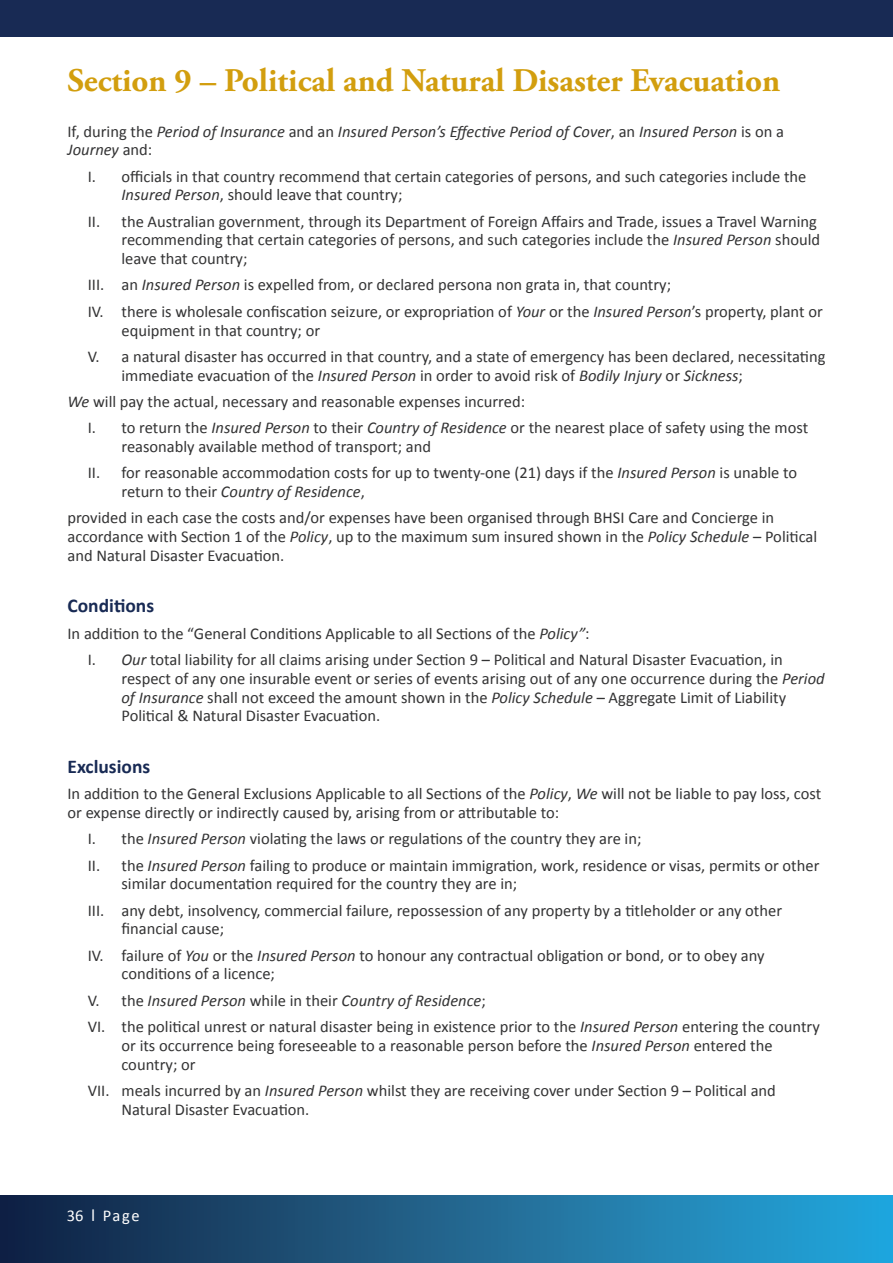
<style>
.page{position:relative;width:893px;height:1263px;background:#fff}
.page>*{position:absolute;margin:0;border:0;box-sizing:border-box;transform-origin:0 0}
.t1{font:700 33px "Adobe Garamond Pro";color:#d29e0e}
.t2{font:700 19.5px "Calibri";color:#182a54}
.t3{font:16.5px/18.8px "Calibri";color:#333334}
.t4{font:italic 16.5px/18.8px "Calibri";color:#333334}
.t5{font:16.5px "Calibri";letter-spacing:.085em;color:#fff}
.s1{font-style:normal}
.s2{font-style:italic}
.s3{font-size:18.6px}
</style>
<div class="page">
<div style="left:0;top:0;width:893px;height:37px;background:#182a54"></div>
<div style="left:0;top:1195px;width:893px;height:68px;background:linear-gradient(to right,#152040,#28a9de)"></div>
<h1 class="t1" style="left:68px;top:62px;width:714px">Section 9 – Political and Natural Disaster Evacuation</h1>
<p class="t4" style="left:67px;top:121px;width:718px"><span class="s1">If, during the</span> Period of Insurance <span class="s1">and an</span> Insured Person’s Effective Period of Cover<span class="s1">, an</span> Insured Person <span class="s1">is on a<br></span>Journey <span class="s1">and:</span></p>
<p class="t3" style="left:121px;top:166px;width:686px;text-indent:-34px">I. officials in that country recommend that certain categories of persons, and such categories include the<br><span class="s2">Insured Person</span>, should leave that country;</p>
<p class="t3" style="left:121px;top:211px;width:700px;text-indent:-34px">II. the Australian government, through its Department of Foreign Affairs and Trade, issues a Travel Warning recommending that certain categories of persons, and such categories include the <span class="s2">Insured Person</span> should leave that country;</p>
<p class="t3" style="left:88px;top:271px;width:737px;line-height:26.2px">III. an <span class="s2">Insured Person</span> is expelled from, or declared persona non grata in, that country;<br>IV. there is wholesale confiscation seizure, or expropriation of <span class="s2">Your</span> or the <span class="s2">Insured Person</span>’s property, plant or</p>
<p class="t3" style="left:88px;top:316px;width:739px;line-height:26.2px;text-indent:34px">equipment in that country; or<br>V. a natural disaster has occurred in that country, and a state of emergency has been declared, necessitating</p>
<p class="t3" style="left:67px;top:361px;width:677px;line-height:26.2px;text-indent:54px">immediate evacuation of the <span class="s2">Insured Person</span> in order to avoid risk of <span class="s2">Bodily Injury</span> or <span class="s2">Sickness</span>;<br><span class="s2">We</span> will pay the actual, necessary and reasonable expenses incurred:</p>
<p class="t3" style="left:121px;top:418px;width:688px;text-indent:-34px">I. to return the <span class="s2">Insured Person</span> to their <span class="s2">Country of Residence</span> or the nearest place of safety using the most reasonably available method of transport; and</p>
<p class="t3" style="left:121px;top:463px;width:677px;text-indent:-34px">II. for reasonable accommodation costs for up to twenty-one (21) days if the <span class="s2">Insured Person</span> is unable to return to their <span class="s2">Country of Residence</span>,</p>
<p class="t3" style="left:67px;top:508px;width:751px">provided in each case the costs and/or expenses have been organised through BHSI Care and Concierge in accordance with Section 1 of the <span class="s2">Policy</span>, up to the maximum sum insured shown in the <span class="s2">Policy Schedule</span> – Political and Natural Disaster Evacuation.</p>
<p class="t2" style="left:68px;top:594px;width:88px">Conditions</p>
<p class="t3" style="left:88px;top:619px;width:696px;line-height:26.2px;text-indent:-20px">In addition to the “General Conditions Applicable to all Sections of the <span class="s2">Policy”</span>:<br>I. <span class="s2">Our</span> total liability for all claims arising under Section 9 – Political and Natural Disaster Evacuation, in</p>
<p class="t3" style="left:122px;top:668px;width:705px">respect of any one insurable event or series of events arising out of any one occurrence during the <span class="s2">Period of Insurance</span> shall not exceed the amount shown in the <span class="s2">Policy Schedule</span> – Aggregate Limit of Liability<br>Political &amp; Natural Disaster Evacuation.</p>
<p class="t2" style="left:68px;top:754px;width:84px">Exclusions</p>
<p class="t3" style="left:68px;top:783px;width:755px">In addition to the General Exclusions Applicable to all Sections of the <span class="s2">Policy</span>, <span class="s2">We</span> will not be liable to pay loss, cost or expense directly or indirectly caused by, arising from or attributable to:</p>
<p class="t3" style="left:88px;top:825px;width:733px;line-height:26.2px">I. the <span class="s2">Insured Person</span> violating the laws or regulations of the country they are in;<br>II. the <span class="s2">Insured Person</span> failing to produce or maintain immigration, work, residence or visas, permits or other</p>
<p class="t3" style="left:88px;top:870px;width:696px;line-height:26.2px;text-indent:34px">similar documentation required for the country they are in;<br>III. any debt, insolvency, commercial failure, repossession of any property by a titleholder or any other</p>
<p class="t3" style="left:88px;top:915px;width:678px;line-height:26.2px;text-indent:34px">financial cause;<br>IV. failure of <span class="s2">You</span> or the <span class="s2">Insured Person</span> to honour any contractual obligation or bond, or to obey any</p>
<p class="t3" style="left:88px;top:960px;width:734px;line-height:26.2px;text-indent:34px">conditions of a licence;<br>V. the <span class="s2">Insured Person</span> while in their <span class="s2">Country of Residence</span>;<br>VI. the political unrest or natural disaster being in existence prior to the <span class="s2">Insured Person</span> entering the country</p>
<p class="t3" style="left:121px;top:1035px;width:653px">or its occurrence being foreseeable to a reasonable person before the <span class="s2">Insured Person</span> entered the country; or</p>
<p class="t3" style="left:121px;top:1080px;width:656px;text-indent:-34px">VII. meals incurred by an <span class="s2">Insured Person</span> whilst they are receiving cover under Section 9 – Political and<br>Natural Disaster Evacuation.</p>
<p class="t5" style="left:67px;top:1206px;width:74px">36 <span class="s3">I</span> Page</p>
</div>
